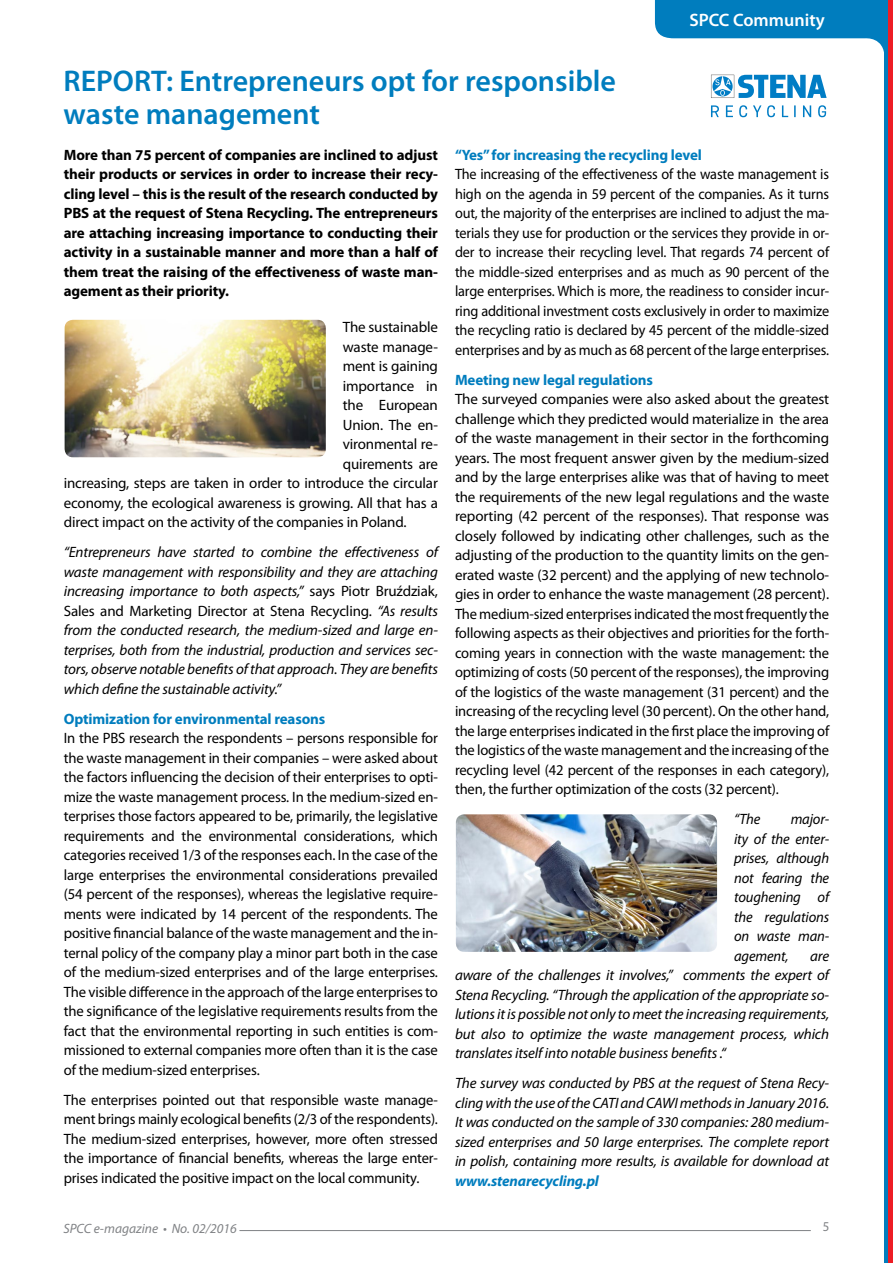
<style>
.page{position:relative;width:893px;height:1263px;background:#fff}
.page>*{position:absolute;margin:0;border:0;box-sizing:border-box;transform-origin:0 0}
.t1{font:600 30px/33px "Myriad Pro";color:#007dbe}
.t2{font:600 18px "Myriad Pro";color:#fff}
.t3{font:15px/19.5px "Myriad Pro";letter-spacing:-.01em;color:#000;text-align:justify}
.t4{font:italic 15px/19.5px "Myriad Pro";letter-spacing:-.01em;color:#000;text-align:justify}
.t5{font:15px/19.5px "Myriad Pro";letter-spacing:-.01em;color:#000;text-align:justify;scale:.95 1}
.t6{font:700 15px/19.5px "Myriad Pro";letter-spacing:-.01em;color:#000;text-align:justify}
.t7{font:700 15px "Myriad Pro";letter-spacing:-.01em;color:#007dbe}
.t8{font:italic 700 15px "Myriad Pro";letter-spacing:-.01em;color:#007dbe}
.t9{font:italic 13.5px "Myriad Pro";color:#808285}
.t10{font:13.5px "Myriad Pro";color:#808285;scale:.95 1}
.s1{font-style:normal}
</style>
<div class="page">
<hr style="left:239px;top:1230px;width:572px;height:1px;background:#808285">
<div style="left:884px;top:0;width:5px;height:1263px;background:#007dbe"></div>
<hr style="left:889px;top:0;width:4px;height:1263px;background:#ed1d24">
<svg style="left:655px;top:0;width:229px;height:52px"></svg>
<img style="left:65px;top:320px;width:261px;height:137px">
<img style="left:456px;top:814px;width:261px;height:138px">
<svg style="left:711px;top:75px;width:116px;height:23px"></svg>
<svg style="left:711px;top:105px;width:115px;height:12px"></svg>
<h1 class="t1" style="left:64px;top:63px;width:554px">REPORT: Entrepreneurs opt for responsible waste management</h1>
<p class="t2" style="left:689px;top:9px;width:137px">SPCC Community</p>
<p class="t6" style="left:64px;top:144px;width:376px">More than 75 percent of companies are inclined to adjust their products or services in order to increase their recy&shy;cling level – this is the result of the research conducted by PBS at the request of Stena Recycling. The entrepreneurs are attaching increasing importance to conducting their activity in a sustainable manner and more than a half of them treat the raising of the effectiveness of waste man&shy;agement as their priority.</p>
<p class="t3" style="left:343px;top:317px;width:97px">The sustainable</p>
<p class="t3" style="left:343px;top:337px;width:97px">waste manage-</p>
<p class="t3" style="left:343px;top:356px;width:97px">ment is gaining</p>
<p class="t3" style="left:343px;top:376px;width:97px">importance in</p>
<p class="t3" style="left:343px;top:395px;width:97px">the European</p>
<p class="t3" style="left:343px;top:415px;width:97px">Union. The en-</p>
<p class="t3" style="left:343px;top:434px;width:97px">vironmental re-</p>
<p class="t3" style="left:343px;top:454px;width:97px">quirements are</p>
<p class="t3" style="left:64px;top:473px;width:376px">increasing, steps are taken in order to introduce the circular</p>
<p class="t3" style="left:64px;top:493px;width:376px">economy, the ecological awareness is growing. All that has a</p>
<p class="t3" style="left:64px;top:512px;width:344px">direct impact on the activity of the companies in Poland.</p>
<p class="t4" style="left:64px;top:542px;width:376px">“Entrepreneurs have started to combine the effectiveness of waste management with responsibility and they are attaching increasing importance to both aspects,” <span class="s1">says Piotr Bruździak, Sales and Marketing Director at Stena Recycling.</span> “As results from the conducted research, the medium-sized and large en&shy;terprises, both from the industrial, production and services sec&shy;tors, observe notable benefits of that approach. They are benefits which define the sustainable activity.”</p>
<p class="t7" style="left:64px;top:709px;width:263px">Optimization for environmental reasons</p>
<p class="t3" style="left:64px;top:728px;width:376px">In the PBS research the respondents – persons responsible for the waste management in their companies – were asked about the factors influencing the decision of their enterprises to opti&shy;mize the waste management process. In the medium-sized en&shy;terprises those factors appeared to be, primarily, the legislative requirements and the environmental considerations, which categories received 1/3 of the responses each. In the case of the large enterprises the environmental considerations prevailed (54 percent of the responses), whereas the legislative require&shy;ments were indicated by 14 percent of the respondents. The positive financial balance of the waste management and the in&shy;ternal policy of the company play a minor part both in the case of the medium-sized enterprises and of the large enterprises.<br>The visible difference in the approach of the large enterprises to the significance of the legislative requirements results from the fact that the environmental reporting in such entities is com&shy;missioned to external companies more often than it is the case of the medium-sized enterprises.</p>
<p class="t3" style="left:64px;top:1090px;width:376px">The enterprises pointed out that responsible waste manage&shy;ment brings mainly ecological benefits (2/3 of the respondents).<br>The medium-sized enterprises, however, more often stressed the importance of financial benefits, whereas the large enter&shy;prises indicated the positive impact on the local community.</p>
<p class="t7" style="left:455px;top:145px;width:248px">“Yes” for increasing the recycling level</p>
<p class="t5" style="left:455px;top:164px;width:395px">The increasing of the effectiveness of the waste management is high on the agenda in 59 percent of the companies. As it turns out, the majority of the enterprises are inclined to adjust the ma&shy;terials they use for production or the services they provide in or&shy;der to increase their recycling level. That regards 74 percent of the middle-sized enterprises and as much as 90 percent of the large enterprises. Which is more, the readiness to consider incur&shy;ring additional investment costs exclusively in order to maximize the recycling ratio is declared by 45 percent of the middle-sized enterprises and by as much as 68 percent of the large enterprises.</p>
<p class="t7" style="left:455px;top:370px;width:200px">Meeting new legal regulations</p>
<p class="t3" style="left:455px;top:389px;width:376px">The surveyed companies were also asked about the greatest challenge which they predicted would materialize in the area of the waste management in their sector in the forthcoming years. The most frequent answer given by the medium-sized and by the large enterprises alike was that of having to meet the requirements of the new legal regulations and the waste reporting (42 percent of the responses). That response was closely followed by indicating other challenges, such as the adjusting of the production to the quantity limits on the gen&shy;erated waste (32 percent) and the applying of new technolo&shy;gies in order to enhance the waste management (28 percent).<br>The medium-sized enterprises indicated the most frequently the following aspects as their objectives and priorities for the forth&shy;coming years in connection with the waste management: the optimizing of costs (50 percent of the responses), the improving of the logistics of the waste management (31 percent) and the increasing of the recycling level (30 percent). On the other hand, the large enterprises indicated in the first place the improving of the logistics of the waste management and the increasing of the recycling level (42 percent of the responses in each category), then, the further optimization of the costs (32 percent).</p>
<p class="t4" style="left:734px;top:809px;width:28px">“The</p>
<p class="t4" style="left:734px;top:809px;width:97px;text-indent:57px">major&shy;ity of the enter&shy;prises, although not fearing the toughening of the regulations on waste man&shy;agement,</p>
<p class="t4" style="left:455px;top:946px;width:376px;text-indent:355px">are aware of the challenges it involves,” comments the expert of Stena Recycling. “Through the application of the appropriate so&shy;lutions it is possible not only to meet the increasing requirements, but also to optimize the waste management process, which translates itself into notable business benefits .“</p>
<p class="t4" style="left:455px;top:1073px;width:376px">The survey was conducted by PBS at the request of Stena Recy&shy;cling with the use of the CATI and CAWI methods in January 2016.<br>It was conducted on the sample of 330 companies: 280 medium&shy;sized enterprises and 50 large enterprises. The complete report in polish, containing more results, is available for download at</p>
<p class="t8" style="left:455px;top:1171px;width:145px">www.stenarecycling.pl</p>
<p class="t9" style="left:63px;top:1220px;width:175px">SPCC e-magazine • No. 02/2016</p>
<p class="t10" style="left:823px;top:1218px;width:8px">5</p>
</div>
